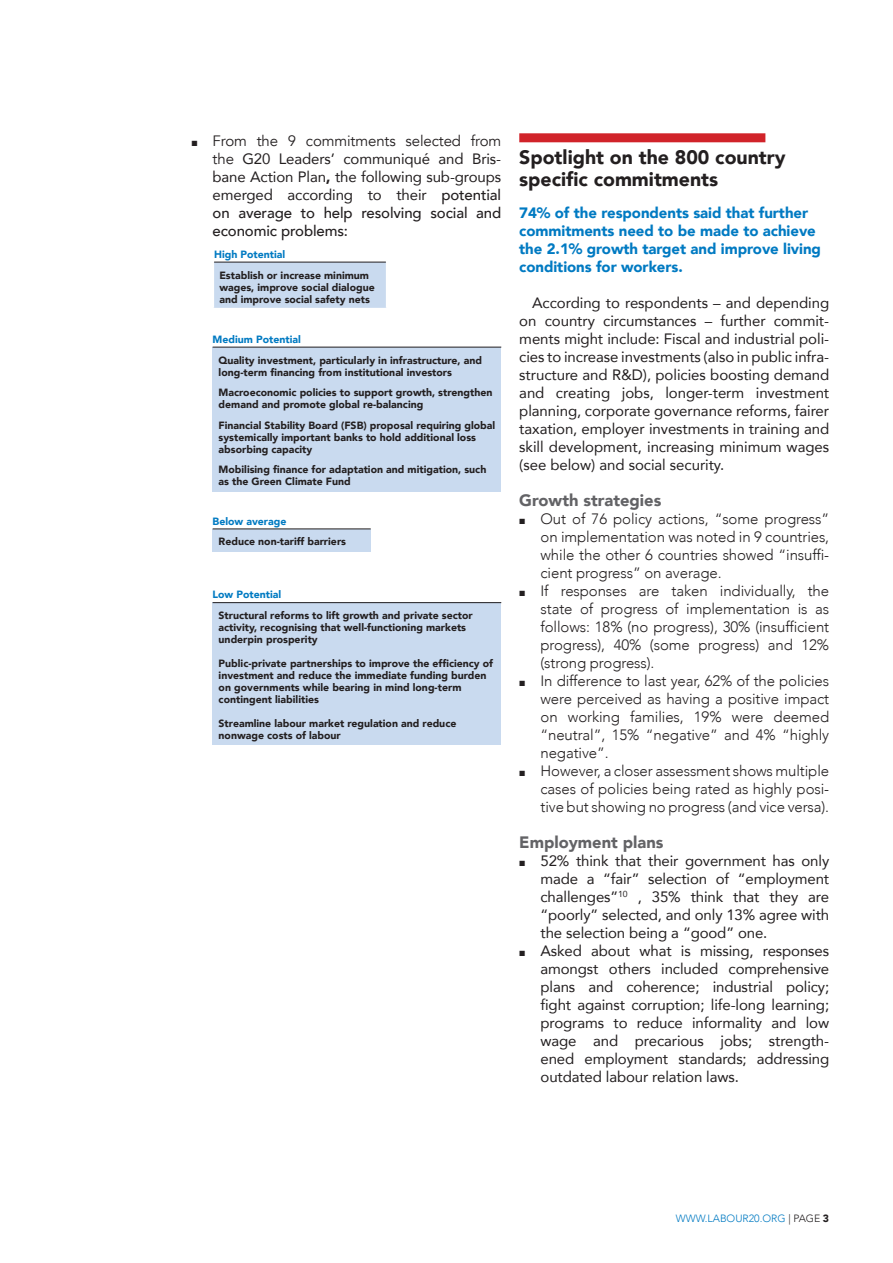
<style>
.page{position:relative;width:893px;height:1263px;background:#fff}
.page>*{position:absolute;margin:0;border:0;box-sizing:border-box;transform-origin:0 0}
.t1{font:900 19.5px/22.5px "Avenir";color:#231f20}
.t2{font:900 16.5px "Avenir";color:#636366}
.t3{font:15px/18px "Avenir";letter-spacing:-.01em;color:#231f20;text-align:justify}
.t4{font:300 15px/18px "Avenir";letter-spacing:-.01em;color:#231f20}
.t5{font:900 15px/18px "Avenir";letter-spacing:-.005em;color:#007ac2}
.t6{font:900 10.5px/12px "Avenir";color:#231f20}
.t7{font:900 10.5px "Avenir";color:#007ac2}
.t8{font:300 10.5px "Avenir";color:#007ac2}
.s1{font-style:inherit}
.s2{font-weight:900}
.s3{font-weight:500}
.s4{color:#231f20}
.s5{font-weight:900;color:#231f20}
</style>
<div class="page">
<div style="left:213px;top:262px;width:174px;height:47px;background:#c9daef"></div>
<hr style="left:213px;top:262px;width:1px;height:46px;background:#fff">
<hr style="left:386px;top:262px;width:1px;height:46px;background:#fff">
<hr style="left:213px;top:308px;width:174px;height:1px;background:#fff">
<hr style="left:214px;top:262px;width:172px;height:1px;background:#231f20">
<div style="left:213px;top:347px;width:288px;height:144px;background:#c9daef"></div>
<hr style="left:213px;top:347px;width:288px;height:1px;background:#231f20">
<div style="left:213px;top:529px;width:158px;height:22px;background:#c9daef"></div>
<hr style="left:213px;top:529px;width:158px;height:1px;background:#231f20">
<div style="left:213px;top:603px;width:288px;height:142px;background:#c9daef"></div>
<hr style="left:213px;top:602px;width:288px;height:1px;background:#231f20">
<div style="left:519px;top:133px;width:246px;height:9px;background:#d1232a"></div>
<p class="t3" style="left:213px;top:131px;width:290px"><span class="s1">From the 9 commitments selected from the</span> G20 Leaders’ communiqué and Bris&shy;bane Action Plan<span class="s2">,</span> the following sub-groups emerged according to their <span class="s3">potential on average to help resolving social and economic problems:</span></p>
<p class="t7" style="left:214px;top:245px;width:73px">High Potential</p>
<p class="t6" style="left:219px;top:269px;width:157px">Establish or increase minimum wages, improve social dialogue and improve social safety nets</p>
<p class="t7" style="left:213px;top:330px;width:90px">Medium Potential</p>
<p class="t6" style="left:219px;top:354px;width:265px">Quality investment, particularly in infrastructure, and long-term financing from institutional investors</p>
<p class="t6" style="left:219px;top:386px;width:275px">Macroeconomic policies to support growth, strengthen demand and promote global re-balancing</p>
<p class="t6" style="left:219px;top:419px;width:278px">Financial Stability Board (FSB) proposal requiring global systemically important banks to hold additional loss absorbing capacity</p>
<p class="t6" style="left:219px;top:463px;width:269px">Mobilising finance for adaptation and mitigation, such as the Green Climate Fund</p>
<p class="t7" style="left:213px;top:512px;width:75px">Below average</p>
<p class="t6" style="left:219px;top:535px;width:129px">Reduce non-tariff barriers</p>
<p class="t7" style="left:213px;top:586px;width:70px">Low Potential</p>
<p class="t6" style="left:219px;top:609px;width:256px">Structural reforms to lift growth and private sector activity, recognising that well-functioning markets underpin prosperity</p>
<p class="t6" style="left:219px;top:657px;width:276px">Public-private partnerships to improve the efficiency of investment and reduce the immediate funding burden on governments while bearing in mind long-term contingent liabilities</p>
<p class="t6" style="left:219px;top:717px;width:239px">Streamline labour market regulation and reduce nonwage costs of labour</p>
<h1 class="t1" style="left:519px;top:145px;width:268px">Spotlight on the 800 country specific commitments</h1>
<p class="t5" style="left:519px;top:203px;width:303px">74% of the respondents said that further commitments need to be made to achieve the 2.1% growth target and improve living conditions for workers.</p>
<p class="t3" style="left:519px;top:293px;width:311px;text-indent:13px">According to respondents – and depending on country circumstances – further commit&shy;ments might include: Fiscal and industrial poli&shy;cies to increase investments (also in public infra&shy;structure and R&amp;D), policies boosting demand and creating jobs, longer-term investment planning, corporate governance reforms, fairer taxation, employer investments in training and skill development, increasing minimum wages (see below) and social security.</p>
<p class="t2" style="left:519px;top:486px;width:144px">Growth strategies</p>
<p class="t4" style="left:540px;top:509px;width:290px">Out of 76 policy actions, “some progress” on implementation was noted in 9 countries, while the other 6 countries showed “insuffi&shy;cient progress” on average.<br>If responses are taken individually, the state of progress of implementation is as follows: 18% (no progress), 30% (insufficient progress), 40% (some progress) and 12% (strong progress).<br>In difference to last year, 62% of the policies were perceived as having a positive impact on working families, 19% were deemed “neutral”, 15% “negative” and 4% “highly negative”.<br>However, a closer assessment shows multiple cases of policies being rated as highly posi&shy;tive but showing no progress (and vice versa).</p>
<p class="t2" style="left:519px;top:828px;width:146px">Employment plans</p>
<p class="t3" style="left:540px;top:851px;width:290px;text-align:left">52% think that their government has only made a “fair” selection of “employment challenges”<sup>10</sup> , 35% think that they are “poorly” selected, and only 13% agree with the selection being a “good” one.<br>Asked about what is missing, responses amongst others included comprehensive plans and coherence; industrial policy; fight against corruption; life-long learning; programs to reduce informality and low wage and precarious jobs; strength&shy;ened employment standards; addressing outdated labour relation laws.</p>
<p class="t8" style="left:676px;top:1212px;width:155px">WWW.LABOUR20.ORG <span class="s4">| PAGE</span> <span class="s5">3</span></p>
</div>
